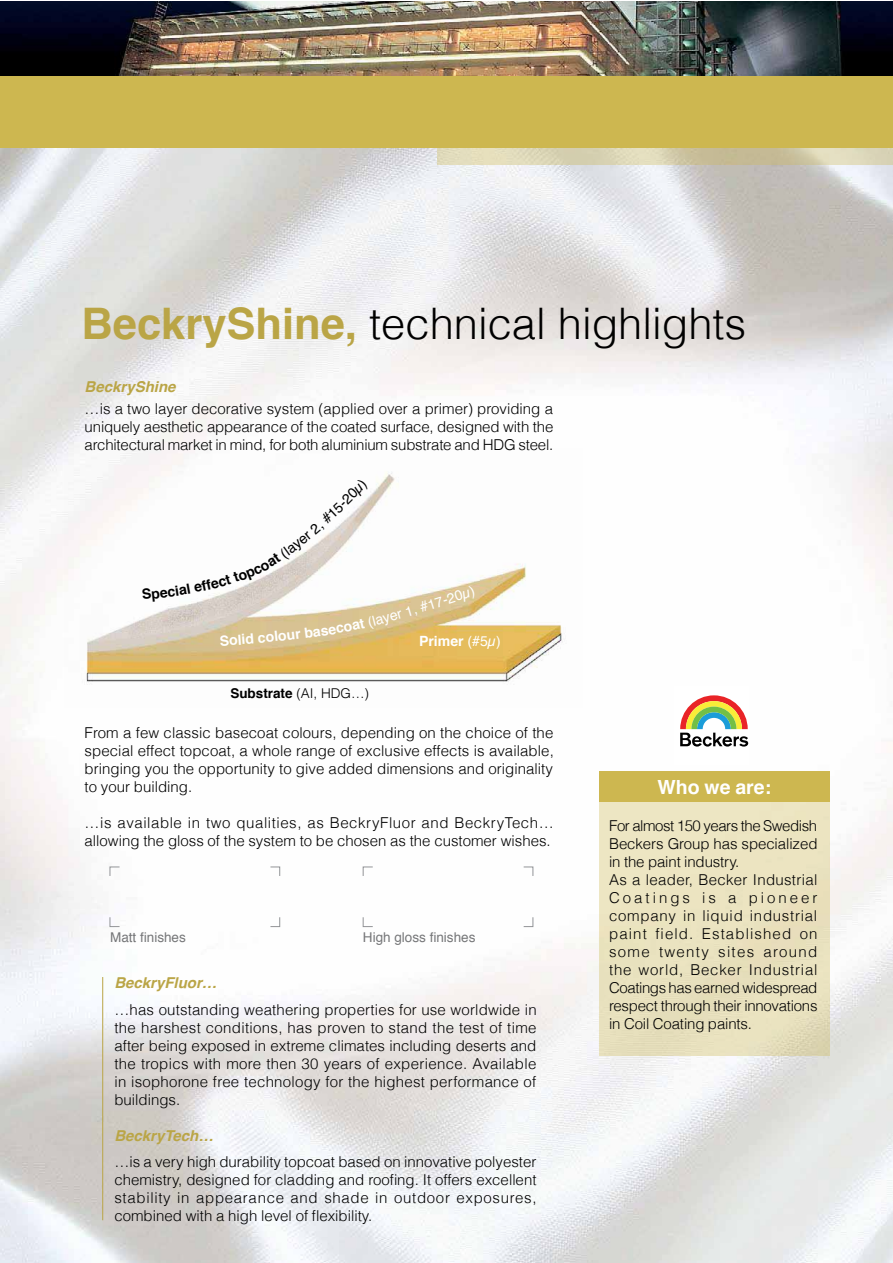
<style>
.page{position:relative;width:893px;height:1263px;background:#fff}
.page>*{position:absolute;margin:0;border:0;box-sizing:border-box;transform-origin:0 0}
.t1{font:300 43.5px "Helvetica";color:#000}
.t2{font:700 19.5px "Helvetica";color:#fff}
.t3{font:300 15px/18px "Helvetica";color:#000;text-align:justify}
.t4{font:italic 700 15px "Helvetica";color:#baa546}
.t5{font:700 14.1px "Helvetica";color:#fff}
.t6{font:13.5px "Helvetica";color:#767779}
.t7{font:700 13.5px "Helvetica";color:#000}
.s1{font-weight:700;color:#baa546}
.s2{font-weight:400}
.s3{font-weight:300}
</style>
<div class="page">
<img style="left:0;top:148px;width:893px;height:1115px">
<div style="left:0;top:75px;width:893px;height:73px;background:#cdb750"></div>
<svg style="left:438px;top:148px;width:455px;height:17px;background:#d7d0af"></svg>
<div style="left:599px;top:771px;width:230px;height:285px;background:#eae3c0"></div>
<div style="left:600px;top:771px;width:230px;height:31px;background:#cdb750"></div>
<hr style="left:102px;top:977px;width:1px;height:243px;background:#baa546">
<img style="left:0;top:1px;width:893px;height:74px">
<img style="left:65px;top:448px;width:517px;height:259px">
<svg style="left:110px;top:866px;width:170px;height:61px"></svg>
<svg style="left:363px;top:866px;width:170px;height:61px"></svg>
<svg style="left:674px;top:686px;width:75px;height:79px"></svg>
<svg style="left:142px;top:478px;width:334px;height:166px"></svg>
<h1 class="t1" style="left:81px;top:296px;width:666px"><span class="s1">BeckryShine,</span> technical highlights</h1>
<p class="t4" style="left:85px;top:374px;width:92px">BeckryShine</p>
<p class="t3" style="left:85px;top:400px;width:470px">…is a two layer decorative system (applied over a primer) providing a uniquely aesthetic appearance of the coated surface, designed with the architectural market in mind, for both aluminium substrate and HDG steel.</p>
<p class="t5" style="left:219px;top:630px;width:27px;rotate:-4deg">Soli</p>
<p class="t5" style="left:419px;top:630px;width:83px">Primer <span class="s2">(#5µ)</span></p>
<p class="t7" style="left:230px;top:682px;width:140px">Substrate <span class="s3">(AI, HDG…)</span></p>
<p class="t3" style="left:85px;top:724px;width:471px">From a few classic basecoat colours, depending on the choice of the special effect topcoat, a whole range of exclusive effects is available, bringing you the opportunity to give added dimensions and originality to your building.</p>
<p class="t3" style="left:85px;top:814px;width:471px">…is available in two qualities, as BeckryFluor and BeckryTech… allowing the gloss of the system to be chosen as the customer wishes.</p>
<p class="t6" style="left:110px;top:927px;width:77px">Matt finishes</p>
<p class="t6" style="left:363px;top:927px;width:114px">High gloss finishes</p>
<p class="t4" style="left:114px;top:971px;width:104px">BeckryFluor…</p>
<p class="t3" style="left:114px;top:1000px;width:424px">…has outstanding weathering properties for use worldwide in the harshest conditions, has proven to stand the test of time after being exposed in extreme climates including deserts and the tropics with more then 30 years of experience. Available in isophorone free technology for the highest performance of buildings.</p>
<p class="t4" style="left:114px;top:1123px;width:100px">BeckryTech…</p>
<p class="t3" style="left:114px;top:1153px;width:424px">…is a very high durability topcoat based on innovative polyester chemistry, designed for cladding and roofing. It offers excellent stability in appearance and shade in outdoor exposures, combined with a high level of flexibility.</p>
<h2 class="t2" style="left:657px;top:771px;width:115px">Who we are:</h2>
<p class="t3" style="left:609px;top:816px;width:210px;text-align:left">For almost 150 years the Swedish<br>Beckers Group has specialized in the paint industry.<br>As a leader, Becker Industrial<br>Coatings is a pioneer company in liquid industrial paint field. Established on some twenty sites around the world, Becker Industrial<br>Coatings has earned widespread respect through their innovations in Coil Coating paints.</p>
</div>
